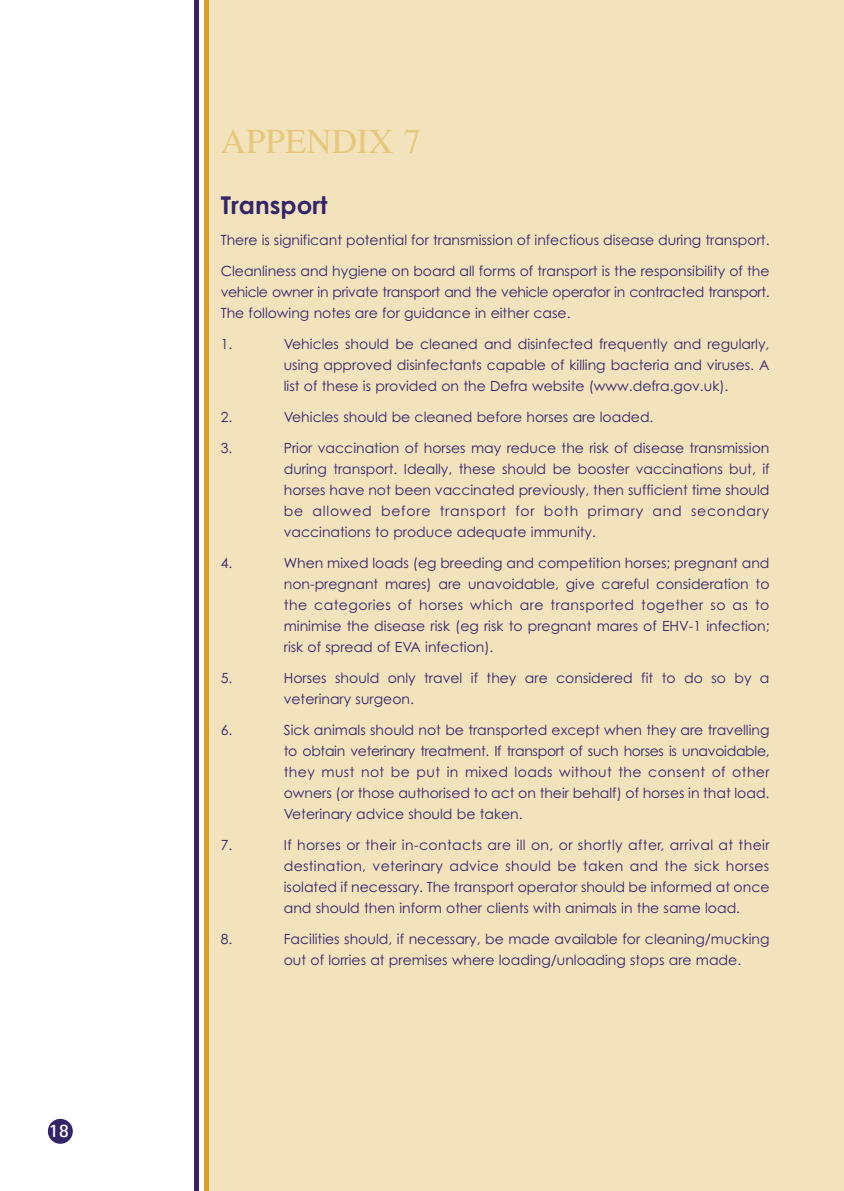
<style>
.page{position:relative;width:844px;height:1191px;background:#fff}
.page>*{position:absolute;margin:0;border:0;box-sizing:border-box;transform-origin:0 0}
.t1{font:35px "Times";color:#e7c77c}
.t2{font:700 24.5px "Century Gothic";color:#33246a}
.t3{font:700 19.25px "Rotis Sans Serif";color:#fff}
.t4{font:14px/21px "Century Gothic";color:#33246a;text-align:justify}
</style>
<div class="page">
<div style="left:206px;top:0;width:637px;height:1191px;background:#f3e3bd"></div>
<div style="left:48px;top:1118px;width:25px;height:25px;background:#33246a;border-radius:50%"></div>
<div style="left:203px;top:0;width:5px;height:1191px;background:#d7a124"></div>
<div style="left:193px;top:0;width:5px;height:1191px;background:#33246a"></div>
<h3 class="t3" style="left:49px;top:1123px;width:22px">18</h3>
<h1 class="t1" style="left:221px;top:120px;width:202px">APPENDIX 7</h1>
<h2 class="t2" style="left:221px;top:191px;width:108px">Transport</h2>
<p class="t4" style="left:221px;top:230px;width:550px">There is significant potential for transmission of infectious disease during transport.</p>
<p class="t4" style="left:221px;top:261px;width:550px">Cleanliness and hygiene on board all forms of transport is the responsibility of the vehicle owner in private transport and the vehicle operator in contracted transport.<br>The following notes are for guidance in either case.</p>
<p class="t4" style="left:221px;top:334px;width:13px">1.</p>
<p class="t4" style="left:284px;top:334px;width:487px">Vehicles should be cleaned and disinfected frequently and regularly, using approved disinfectants capable of killing bacteria and viruses. A list of these is provided on the Defra website (www.defra.gov.uk).</p>
<p class="t4" style="left:221px;top:407px;width:13px">2.</p>
<p class="t4" style="left:284px;top:407px;width:371px">Vehicles should be cleaned before horses are loaded.</p>
<p class="t4" style="left:221px;top:437px;width:13px">3.</p>
<p class="t4" style="left:284px;top:437px;width:487px">Prior vaccination of horses may reduce the risk of disease transmission during transport. Ideally, these should be booster vaccinations but, if horses have not been vaccinated previously, then sufficient time should be allowed before transport for both primary and secondary vaccinations to produce adequate immunity.</p>
<p class="t4" style="left:221px;top:552px;width:13px">4.</p>
<p class="t4" style="left:284px;top:552px;width:487px">When mixed loads (eg breeding and competition horses; pregnant and non-pregnant mares) are unavoidable, give careful consideration to the categories of horses which are transported together so as to minimise the disease risk (eg risk to pregnant mares of EHV-1 infection; risk of spread of EVA infection).</p>
<p class="t4" style="left:221px;top:667px;width:13px">5.</p>
<p class="t4" style="left:284px;top:667px;width:487px">Horses should only travel if they are considered fit to do so by a veterinary surgeon.</p>
<p class="t4" style="left:221px;top:719px;width:13px">6.</p>
<p class="t4" style="left:284px;top:719px;width:487px">Sick animals should not be transported except when they are travelling to obtain veterinary treatment. If transport of such horses is unavoidable, they must not be put in mixed loads without the consent of other owners (or those authorised to act on their behalf) of horses in that load.<br>Veterinary advice should be taken.</p>
<p class="t4" style="left:221px;top:834px;width:13px">7.</p>
<p class="t4" style="left:284px;top:834px;width:487px">If horses or their in-contacts are ill on, or shortly after, arrival at their destination, veterinary advice should be taken and the sick horses isolated if necessary. The transport operator should be informed at once and should then inform other clients with animals in the same load.</p>
<p class="t4" style="left:221px;top:928px;width:13px">8.</p>
<p class="t4" style="left:284px;top:928px;width:487px">Facilities should, if necessary, be made available for cleaning/mucking out of lorries at premises where loading/unloading stops are made.</p>
</div>
